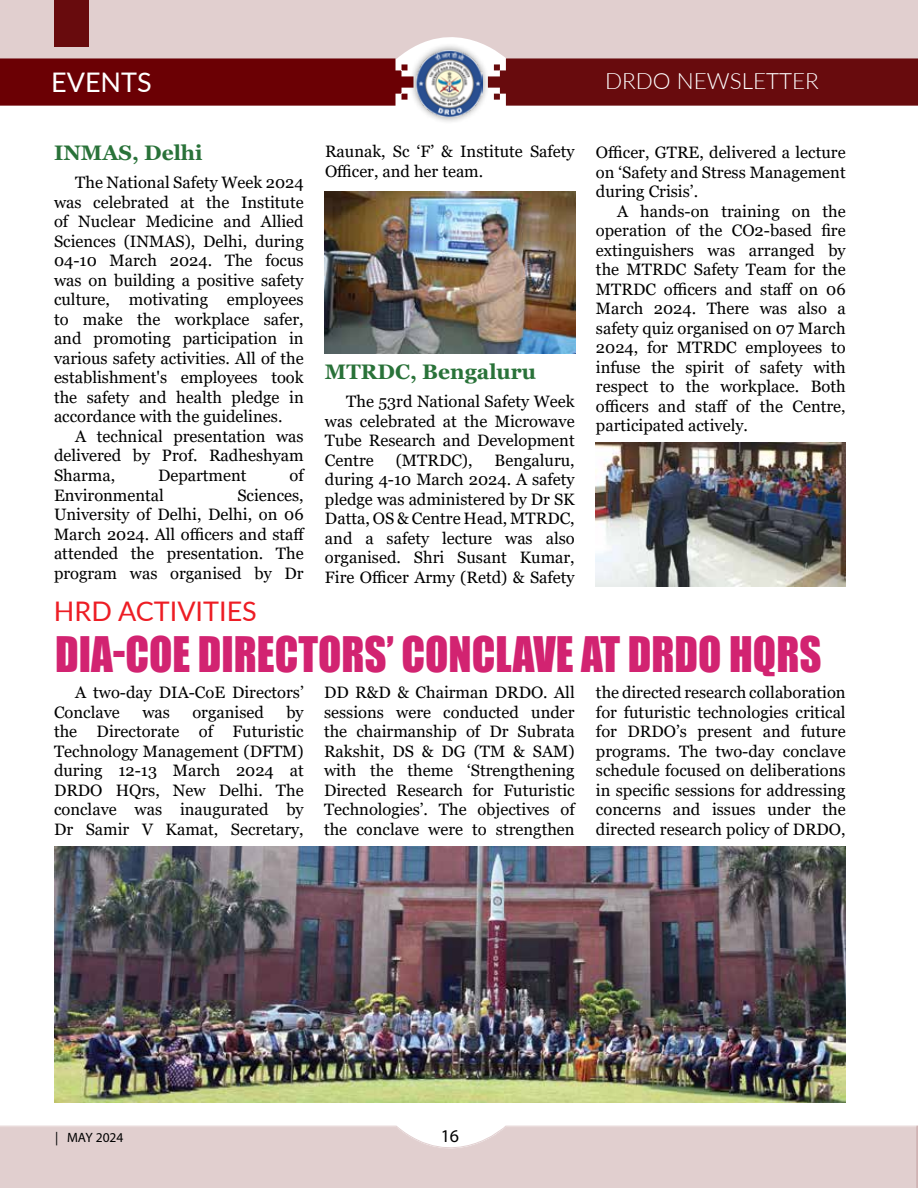
<style>
.page{position:relative;width:918px;height:1188px;background:#fff}
.page>*{position:absolute;margin:0;border:0;box-sizing:border-box;transform-origin:0 0}
.t1{font:45px "Impact";color:#d22371;scale:.95 1}
.t2{font:27px "Lato";color:#ed1d24}
.t3{font:27px "Lato";color:#fff}
.t4{font:300 22.5px "Lato";color:#fff}
.t5{font:700 21px "Georgia";color:#297239}
.t6{font:18px "Myriad Pro";color:#000}
.t7{font:16.5px/19.5px "Georgia";color:#000;text-align:justify}
.t8{font:13.5px "Myriad Pro";color:#000}
</style>
<div class="page">
<div style="left:0;top:59px;width:409px;height:47px;background:#6b0004"></div>
<div style="left:491px;top:59px;width:427px;height:47px;background:#680b0d"></div>
<div style="left:0;top:0;width:918px;height:59px;background:#e1cfcf"></div>
<svg style="left:0;top:1125px;width:916px;height:2px;background:#f0e7e7"></svg>
<div style="left:0;top:1127px;width:916px;height:61px;background:#e1cfcf"></div>
<svg style="left:916px;top:1125px;width:2px;height:63px"></svg>
<div style="left:409px;top:43px;width:82px;height:82px;background:#000;opacity:.5"></div>
<img style="left:417px;top:51px;width:66px;height:66px">
<div style="left:55px;top:0;width:34px;height:46px;background:#680b0d"></div>
<img style="left:325px;top:191px;width:251px;height:162px">
<img style="left:55px;top:846px;width:791px;height:257px">
<img style="left:596px;top:443px;width:250px;height:143px">
<h2 class="t3" style="left:51px;top:63px;width:102px">EVENTS</h2>
<h3 class="t4" style="left:605px;top:65px;width:215px">DRDO NEWSLETTER</h3>
<p class="t5" style="left:54px;top:140px;width:150px">INMAS, Delhi</p>
<p class="t7" style="left:54px;top:173px;width:251px;text-indent:21px">The National Safety Week 2024 was celebrated at the Institute of Nuclear Medicine and Allied Sciences (INMAS), Delhi, during 04-10 March 2024. The focus was on building a positive safety culture, motivating employees to make the workplace safer, and promoting participation in various safety activities. All of the establishment's employees took the safety and health pledge in accordance with the guidelines.</p>
<p class="t7" style="left:54px;top:427px;width:251px;text-indent:21px">A technical presentation was delivered by Prof. Radheshyam Sharma,</p>
<p class="t7" style="left:158px;top:466px;width:90px">Department</p>
<p class="t7" style="left:289px;top:466px;width:16px">of</p>
<p class="t7" style="left:54px;top:485px;width:111px">Environmental</p>
<p class="t7" style="left:54px;top:485px;width:252px;text-indent:183px">Sciences, University of Delhi, Delhi, on 06<br>March 2024. All officers and staff attended the presentation. The program was organised by Dr</p>
<p class="t7" style="left:325px;top:142px;width:251px">Raunak, Sc ‘F’ &amp; Institute Safety<br>Officer, and her team.</p>
<p class="t5" style="left:325px;top:359px;width:212px">MTRDC, Bengaluru</p>
<p class="t7" style="left:325px;top:392px;width:251px;text-indent:21px">The 53rd National Safety Week was celebrated at the Microwave Tube Research and Development Centre</p>
<p class="t7" style="left:325px;top:451px;width:251px;text-indent:170px">Bengaluru, during 4-10 March 2024. A safety pledge was administered by Dr SK Datta, OS &amp; Centre Head, MTRDC, and a safety lecture was also organised. Shri Susant Kumar, Fire Officer Army (Retd) &amp; Safety</p>
<p class="t7" style="left:396px;top:451px;width:78px">(MTRDC),</p>
<p class="t7" style="left:596px;top:143px;width:251px">Officer, GTRE, delivered a lecture on ‘Safety and Stress Management during Crisis’.</p>
<p class="t7" style="left:596px;top:202px;width:251px;text-indent:21px">A hands-on training on the operation of the CO2-based fire extinguishers was arranged by the MTRDC Safety Team for the MTRDC officers and staff on 06<br>March 2024. There was also a safety quiz organised on 07 March 2024, for MTRDC employees to infuse the spirit of safety with respect to the workplace. Both officers and staff of the Centre, participated actively.</p>
<h2 class="t2" style="left:54px;top:592px;width:204px">HRD ACTIVITIES</h2>
<h1 class="t1" style="left:55px;top:620px;width:808px">DIA-COE DIRECTORS’ CONCLAVE AT DRDO HQRS</h1>
<p class="t7" style="left:54px;top:683px;width:251px;text-indent:21px">A two-day DIA-CoE Directors’<br>Conclave</p>
<p class="t7" style="left:54px;top:703px;width:251px;text-indent:232px">by the Directorate of Futuristic Technology Management (DFTM) during 12-13 March 2024 at DRDO HQrs, New Delhi. The conclave was inaugurated by Dr Samir V Kamat, Secretary,</p>
<p class="t7" style="left:142px;top:703px;width:29px">was</p>
<p class="t7" style="left:192px;top:703px;width:73px">organised</p>
<p class="t7" style="left:324px;top:683px;width:252px">DD R&amp;D &amp; Chairman DRDO. All sessions were conducted under the chairmanship of Dr Subrata Rakshit, DS &amp; DG (TM &amp; SAM) with the theme ‘Strengthening Directed Research for Futuristic Technologies’. The objectives of the conclave were to strengthen</p>
<p class="t7" style="left:596px;top:683px;width:251px">the directed research collaboration for futuristic technologies critical for DRDO’s present and future programs. The two-day conclave schedule focused on deliberations in specific sessions for addressing concerns and issues under the directed research policy of DRDO,</p>
<p class="t8" style="left:55px;top:1129px;width:70px">| MAY 2024</p>
<p class="t6" style="left:441px;top:1125px;width:20px">16</p>
</div>
